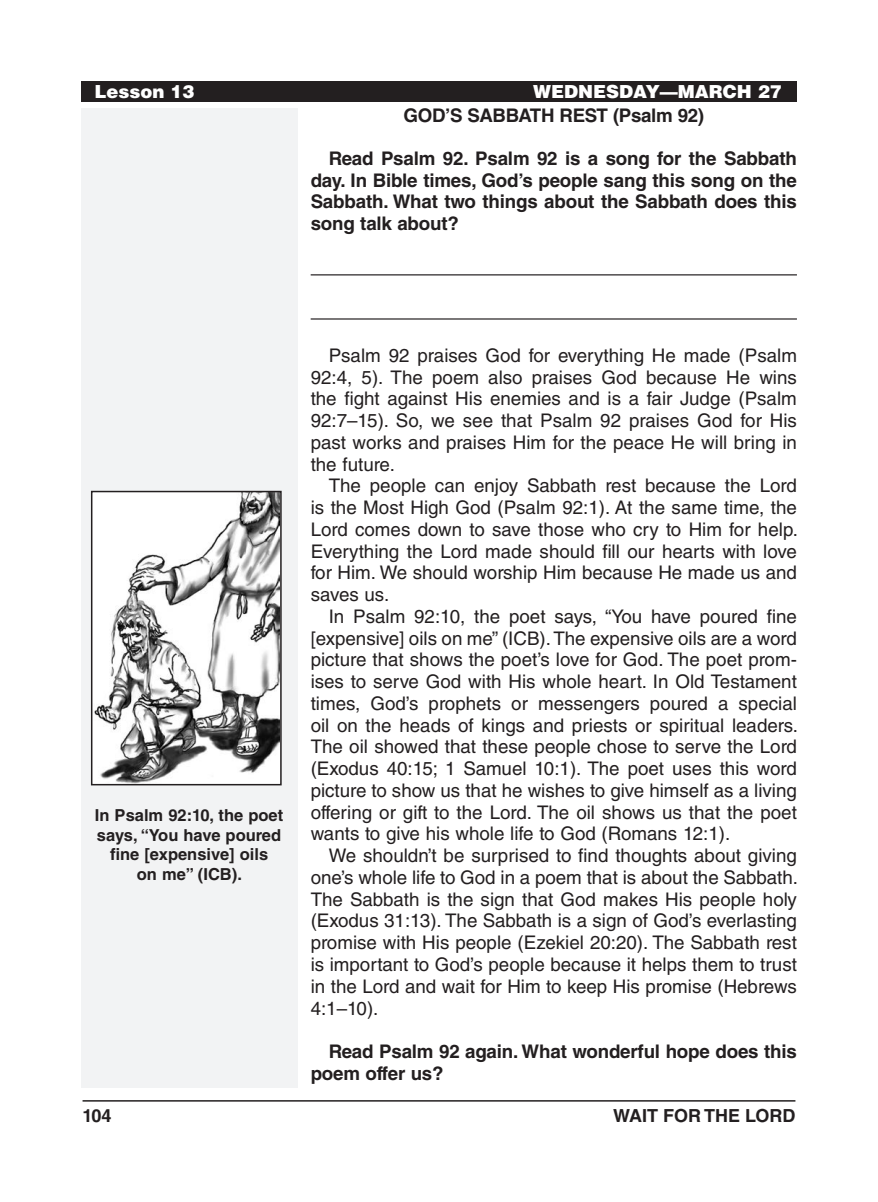
<style>
.page{position:relative;width:878px;height:1202px;background:#fff}
.page>*{position:absolute;margin:0;border:0;box-sizing:border-box;transform-origin:0 0}
.Body_Text{font:18.75px/21.8px "Helvetica LT Std";color:#231f20;text-align:justify}
.Body_Text_Bold_Space{font:18.75px/21.8px "Helvetica LT Std";color:#231f20;text-align:justify}
.Body_Text_Bold_Space-2{font:700 18.75px/21.8px "Helvetica LT Std";letter-spacing:-.01em;color:#231f20;text-align:justify}
.Subheadings{font:700 18.75px "Helvetica LT Std";letter-spacing:-.02em;color:#231f20}
.Running_Head_-_Right{font:900 18px "Helvetica LT Std";color:#fff}
.t1{font:700 18px "Helvetica LT Std";color:#231f20}
.Image_Captions{font:700 16.5px/19.5px "Helvetica LT Std";color:#231f20;text-align:center}
</style>
<div class="page">
<hr style="left:82px;top:1100px;width:713px;height:1px;background:#231f20">
<div style="left:81px;top:108px;width:216px;height:979px;background:#f2f3f4"></div>
<div style="left:81px;top:81px;width:715px;height:20px;background:#231f20"></div>
<img style="left:94px;top:494px;width:185px;height:288px">
<div style="left:91px;top:491px;width:191px;height:294px;border:2px solid #231f20"></div>
<hr style="left:310px;top:274px;width:486px;height:1px;background:#231f20">
<hr style="left:310px;top:318px;width:486px;height:1px;background:#231f20">
<p class="Running_Head_-_Right" style="left:94px;top:79px;width:102px">Lesson 13</p>
<p class="Running_Head_-_Right" style="left:533px;top:79px;width:250px">WEDNESDAY—MARCH 27</p>
<p class="Subheadings" style="left:403px;top:103px;width:302px">GOD’S SABBATH REST (Psalm 92)</p>
<p class="Body_Text_Bold_Space-2" style="left:310px;top:147px;width:488px;text-indent:18px">Read Psalm 92. Psalm 92 is a song for the Sabbath day. In Bible times, God’s people sang this song on the Sabbath. What two things about the Sabbath does this song talk about?</p>
<p class="Image_Captions" style="left:95px;top:805px;width:190px">In Psalm 92:10, the poet says, “You have poured fine [expensive] oils</p>
<p class="Image_Captions" style="left:137px;top:864px;width:107px">on me” (ICB).</p>
<p class="Body_Text_Bold_Space" style="left:310px;top:344px;width:488px;text-indent:18px">Psalm 92 praises God for everything He made (Psalm 92:4, 5). The poem also praises God because He wins the fight against His enemies and is a fair Judge (Psalm 92:7–15). So, we see that Psalm 92 praises God for His past works and praises Him for the peace He will bring in the future.</p>
<p class="Body_Text" style="left:310px;top:475px;width:489px;text-indent:18px">The people can enjoy Sabbath rest because the Lord is the Most High God (Psalm 92:1). At the same time, the Lord comes down to save those who cry to Him for help.<br>Everything the Lord made should fill our hearts with love for Him. We should worship Him because He made us and saves us.</p>
<p class="Body_Text" style="left:310px;top:605px;width:489px;text-indent:18px">In Psalm 92:10, the poet says, “You have poured fine [expensive] oils on me” (ICB). The expensive oils are a word picture that shows the poet’s love for God. The poet prom&shy;ises to serve God with His whole heart. In Old Testament times, God’s prophets or messengers poured a special oil on the heads of kings and priests or spiritual leaders.<br>The oil showed that these people chose to serve the Lord (Exodus 40:15; 1 Samuel 10:1). The poet uses this word picture to show us that he wishes to give himself as a living offering or gift to the Lord. The oil shows us that the poet wants to give his whole life to God (Romans 12:1).</p>
<p class="Body_Text" style="left:310px;top:844px;width:489px;text-indent:18px">We shouldn’t be surprised to find thoughts about giving one’s whole life to God in a poem that is about the Sabbath.<br>The Sabbath is the sign that God makes His people holy (Exodus 31:13). The Sabbath is a sign of God’s everlasting promise with His people (Ezekiel 20:20). The Sabbath rest is important to God’s people because it helps them to trust in the Lord and wait for Him to keep His promise (Hebrews 4:1–10).</p>
<p class="Body_Text_Bold_Space-2" style="left:310px;top:1040px;width:488px;text-indent:18px">Read Psalm 92 again. What wonderful hope does this poem offer us?</p>
<p class="t1" style="left:82px;top:1104px;width:31px">104</p>
<p class="t1" style="left:613px;top:1104px;width:184px">WAIT FOR THE LORD</p>
</div>
